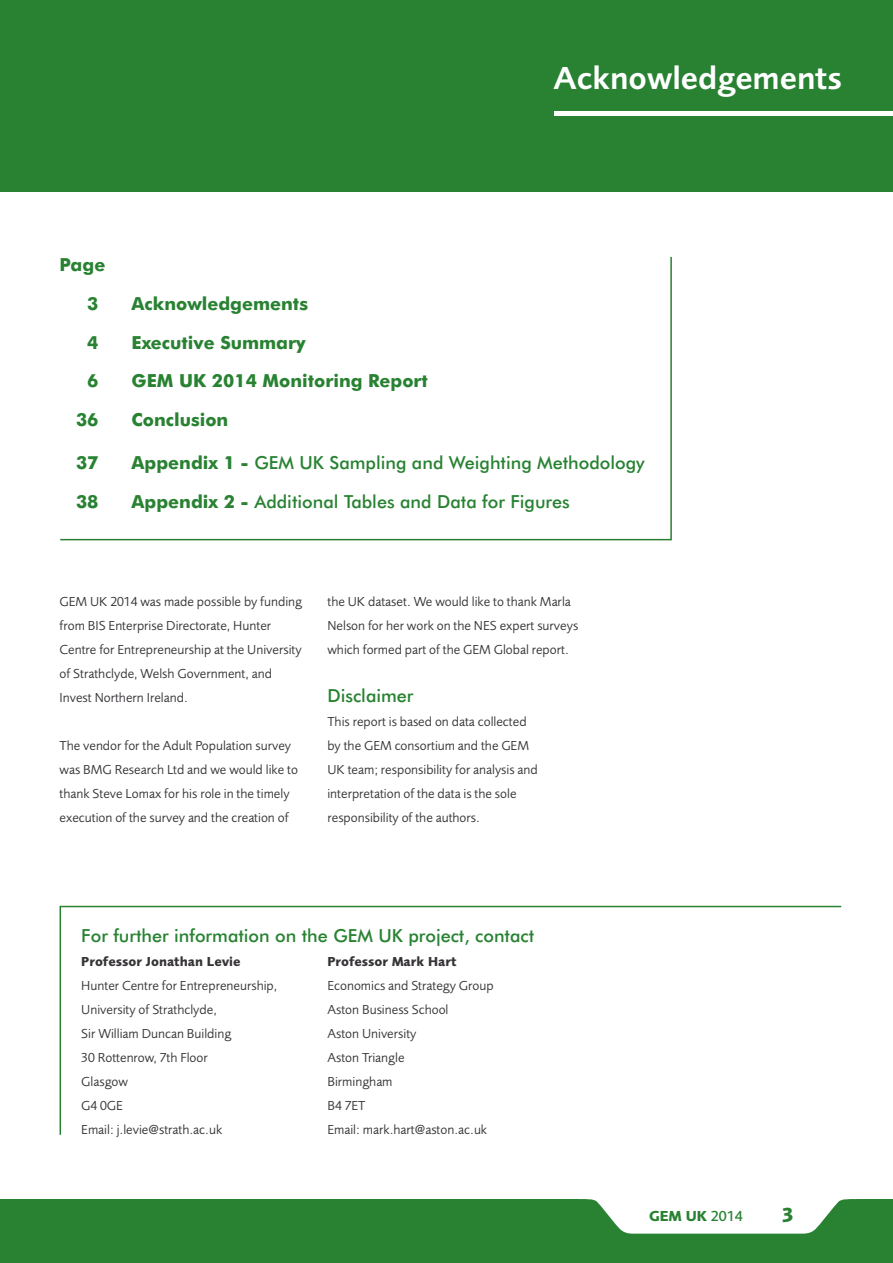
<style>
.page{position:relative;width:893px;height:1263px;background:#fff}
.page>*{position:absolute;margin:0;border:0;box-sizing:border-box;transform-origin:0 0}
.t1{font:600 33px "Foundry Sans";color:#fff}
.t2{font:700 21px "Foundry Sans";color:#288232}
.t3{font:500 18px "Futura BT";color:#288232}
.t4{font:700 18px/38.7px "Futura BT";color:#288232}
.t5{font:700 15px "Foundry Sans";color:#288232}
.t6{font:13.5px/24px "Foundry Sans";color:#373437}
.t7{font:700 13.5px "Foundry Sans";color:#373437}
.s1{font-weight:700}
.s2{font-weight:500}
</style>
<div class="page">
<div style="left:0;top:1199px;width:893px;height:64px;background:#288232"></div>
<svg style="left:579px;top:1199px;width:278px;height:34px"></svg>
<div style="left:0;top:0;width:893px;height:191px;background:#288232"></div>
<hr style="left:554px;top:111px;width:339px;height:4px;background:#fff">
<svg style="left:60px;top:256px;width:612px;height:285px"></svg>
<svg style="left:59px;top:905px;width:783px;height:230px"></svg>
<h3 class="t4" style="left:87px;top:245px;width:20px;text-indent:-28px">Page<br>3</h3>
<h3 class="t4" style="left:132px;top:284px;width:178px">Acknowledgements</h3>
<h1 class="t1" style="left:553px;top:58px;width:290px">Acknowledgements</h1>
<h3 class="t4" style="left:87px;top:323px;width:13px">4</h3>
<h3 class="t4" style="left:132px;top:323px;width:176px">Executive Summary</h3>
<h3 class="t4" style="left:87px;top:361px;width:13px">6</h3>
<h3 class="t4" style="left:132px;top:361px;width:298px">GEM UK 2014 Monitoring Report</h3>
<h3 class="t4" style="left:76px;top:400px;width:24px">36</h3>
<h3 class="t4" style="left:132px;top:400px;width:98px">Conclusion</h3>
<h3 class="t4" style="left:76px;top:443px;width:24px">37</h3>
<h3 class="t3" style="left:132px;top:452px;width:515px"><span class="s1">Appendix 1 -</span> GEM UK Sampling and Weighting Methodology</h3>
<h3 class="t4" style="left:76px;top:482px;width:24px">38</h3>
<h3 class="t3" style="left:132px;top:490px;width:440px"><span class="s1">Appendix 2 -</span> Additional Tables and Data for Figures</h3>
<p class="t6" style="left:60px;top:589px;width:244px">GEM UK 2014 was made possible by funding from BIS Enterprise Directorate, Hunter Centre for Entrepreneurship at the University of Strathclyde, Welsh Government, and Invest Northern Ireland.</p>
<p class="t6" style="left:60px;top:734px;width:240px">The vendor for the Adult Population survey was BMG Research Ltd and we would like to thank Steve Lomax for his role in the timely execution of the survey and the creation of</p>
<p class="t6" style="left:327px;top:590px;width:252px">the UK dataset. We would like to thank Marla<br>Nelson for her work on the NES expert surveys which formed part of the GEM Global report.</p>
<h3 class="t3" style="left:327px;top:685px;width:88px">Disclaimer</h3>
<p class="t6" style="left:327px;top:709px;width:212px">This report is based on data collected by the GEM consortium and the GEM UK team; responsibility for analysis and interpretation of the data is the sole responsibility of the authors.</p>
<h3 class="t3" style="left:81px;top:925px;width:454px">For further information on the GEM UK project, contact</h3>
<p class="t7" style="left:81px;top:954px;width:161px">Professor Jonathan Levie</p>
<p class="t6" style="left:81px;top:973px;width:197px">Hunter Centre for Entrepreneurship,<br>University of Strathclyde,<br>Sir William Duncan Building<br>30 Rottenrow, 7th Floor<br>Glasgow<br>G4 0GE<br>Email: j.levie@strath.ac.uk</p>
<p class="t7" style="left:327px;top:954px;width:131px">Professor Mark Hart</p>
<p class="t6" style="left:327px;top:974px;width:168px">Economics and Strategy Group<br>Aston Business School<br>Aston University<br>Aston Triangle<br>Birmingham<br>B4 7ET<br>Email: mark.hart@aston.ac.uk</p>
<p class="t5" style="left:649px;top:1206px;width:95px">GEM UK <span class="s2">2014</span></p>
<h2 class="t2" style="left:781px;top:1203px;width:15px">3</h2>
</div>
